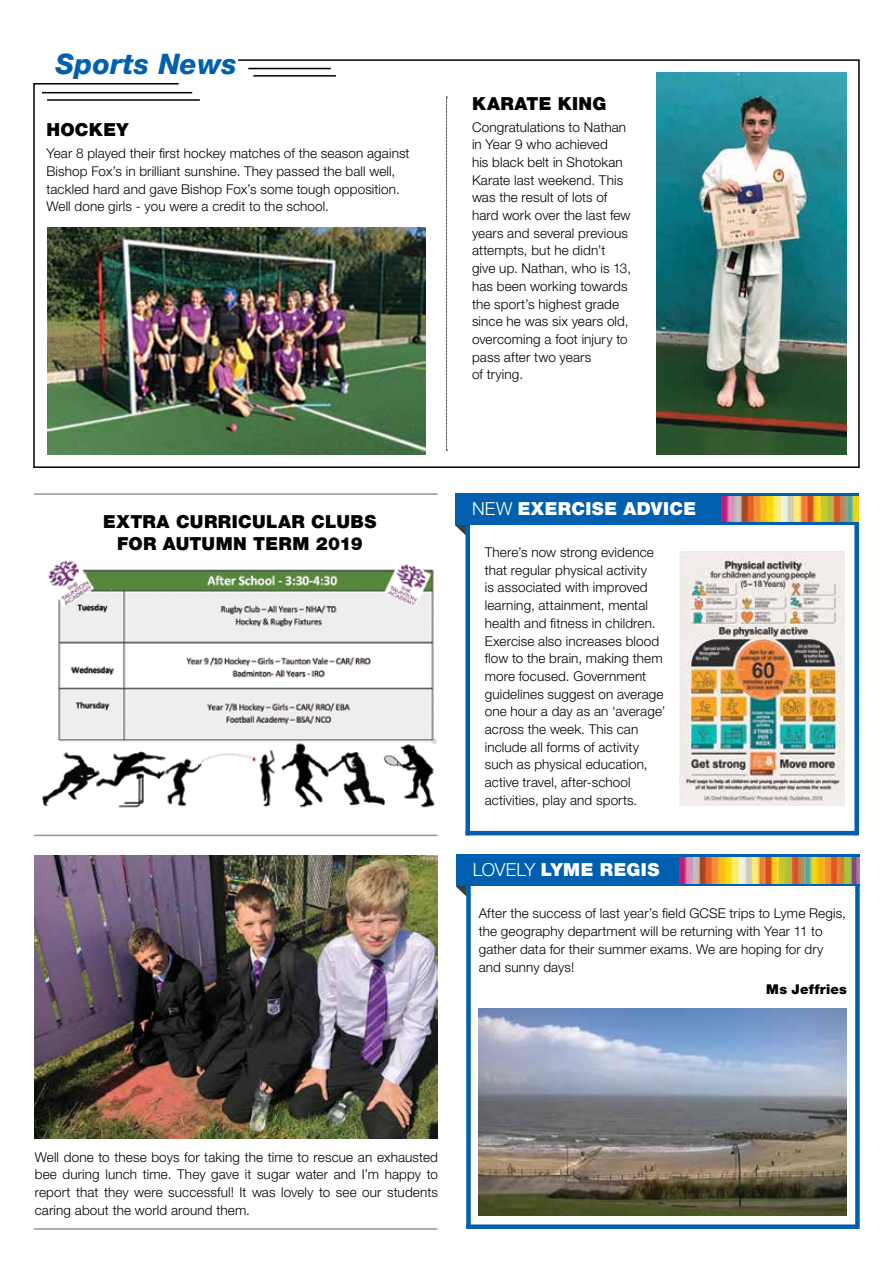
<style>
.page{position:relative;width:893px;height:1263px;background:#fff}
.page>*{position:absolute;margin:0;border:0;box-sizing:border-box;transform-origin:0 0}
.t1{font:italic 800 28.35px "Helvetica Neue LT Std";letter-spacing:.01em;color:#005fae}
.t2{font:900 18px/21.6px "Helvetica Neue LT Std";letter-spacing:.02em;color:#000;text-align:center}
.t3{font:900 18px "Helvetica Neue LT Std";letter-spacing:.025em;color:#fff}
.t4{font:300 13.5px/17.7px "Helvetica Neue LT Std";letter-spacing:.01em;color:#000}
.t5{font:900 13.5px "Helvetica Neue LT Std";letter-spacing:.015em;color:#000}
.s1{font-weight:300}
</style>
<div class="page">
<div style="left:855px;top:872px;width:5px;height:357px;background:#005fae"></div>
<div style="left:854px;top:511px;width:5px;height:324px;background:#005fae"></div>
<div style="left:466px;top:1224px;width:391px;height:5px;background:#005fae"></div>
<hr style="left:465px;top:831px;width:392px;height:4px;background:#005fae">
<img style="left:680px;top:552px;width:165px;height:254px">
<img style="left:479px;top:1008px;width:368px;height:208px">
<svg style="left:456px;top:886px;width:10px;height:10px"></svg>
<svg style="left:455px;top:525px;width:10px;height:10px"></svg>
<div style="left:456px;top:854px;width:404px;height:32px;background:#005fae"></div>
<img style="left:679px;top:858px;width:181px;height:25px">
<div style="left:455px;top:493px;width:404px;height:32px;background:#005fae"></div>
<img style="left:721px;top:497px;width:138px;height:25px">
<img style="left:33px;top:59px;width:827px;height:409px">
<hr style="left:253px;top:75px;width:83px;height:2px;background:#000">
<hr style="left:47px;top:99px;width:153px;height:2px;background:#000">
<svg style="left:446px;top:97px;width:1px;height:354px"></svg>
<div style="left:466px;top:872px;width:5px;height:357px;background:#005fae"></div>
<div style="left:465px;top:511px;width:5px;height:324px;background:#005fae"></div>
<img style="left:35px;top:856px;width:403px;height:283px">
<img style="left:42px;top:560px;width:395px;height:248px">
<hr style="left:34px;top:835px;width:403px;height:1px;background:#939598">
<hr style="left:34px;top:1228px;width:403px;height:2px;background:#939598">
<hr style="left:34px;top:493px;width:403px;height:2px;background:#939598">
<h1 class="t1" style="left:55px;top:47px;width:183px">Sports News</h1>
<h2 class="t2" style="left:46px;top:119px;width:84px">HOCKEY</h2>
<p class="t4" style="left:46px;top:144px;width:365px">Year 8 played their first hockey matches of the season against Bishop Fox’s in brilliant sunshine. They passed the ball well, tackled hard and gave Bishop Fox’s some tough opposition.<br>Well done girls - you were a credit to the school.</p>
<h2 class="t2" style="left:103px;top:511px;width:275px">EXTRA CURRICULAR CLUBS<br>FOR AUTUMN TERM 2019</h2>
<h2 class="t2" style="left:472px;top:92px;width:136px">KARATE KING</h2>
<p class="t4" style="left:472px;top:118px;width:161px">Congratulations to Nathan in Year 9 who achieved<br>his black belt in Shotokan<br>Karate last weekend. This was the result of lots of hard work over the last few years and several previous attempts, but he didn’t give up. Nathan, who is 13, has been working towards the sport’s highest grade since he was six years old, overcoming a foot injury to pass after two years<br>of trying.</p>
<h2 class="t3" style="left:472px;top:498px;width:226px"><span class="s1">NEW</span> EXERCISE ADVICE</h2>
<p class="t4" style="left:485px;top:543px;width:182px">There’s now strong evidence that regular physical activity<br>is associated with improved learning, attainment, mental health and fitness in children.<br>Exercise also increases blood flow to the brain, making them more focused. Government guidelines suggest on average one hour a day as an ‘average’ across the week. This can include all forms of activity such as physical education, active travel, after-school activities, play and sports.</p>
<h2 class="t3" style="left:473px;top:859px;width:188px"><span class="s1">LOVELY</span> LYME REGIS</h2>
<p class="t4" style="left:479px;top:904px;width:369px">After the success of last year’s field GCSE trips to Lyme Regis, the geography department will be returning with Year 11 to gather data for their summer exams. We are hoping for dry and sunny days!</p>
<p class="t5" style="left:766px;top:981px;width:82px">Ms Jeffries</p>
<p class="t4" style="left:35px;top:1148px;width:405px;text-align:justify">Well done to these boys for taking the time to rescue an exhausted bee during lunch time. They gave it sugar water and I’m happy to report that they were successful! It was lovely to see our students caring about the world around them.</p>
</div>
